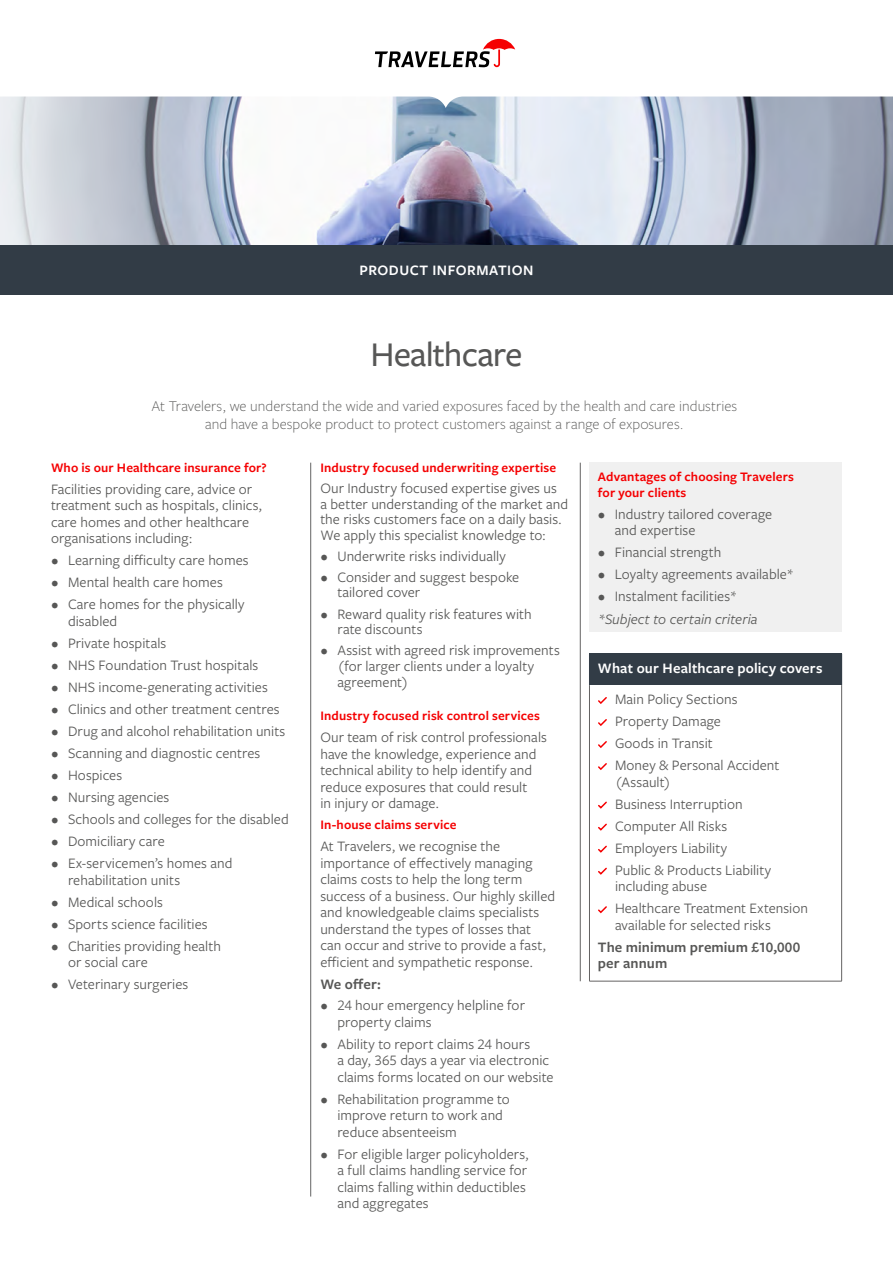
<style>
.page{position:relative;width:893px;height:1263px;background:#fff}
.page>*{position:absolute;margin:0;border:0;box-sizing:border-box;transform-origin:0 0}
.t1{font:500 36px "Freight Sans Pro";letter-spacing:-.025em;color:#575756}
.t2{font:300 15.45px/18px "Freight Sans Pro";letter-spacing:.005em;color:#575756;text-align:center}
.t3{font:15px/16.5px "Freight Sans Pro";letter-spacing:.005em;color:#575756}
.t4{font:600 15px/16.5px "Freight Sans Pro";letter-spacing:.005em;color:#575756}
.t5{font:600 15px "Freight Sans Pro";letter-spacing:.015em;color:#fff}
.t6{font:italic 15px "Freight Sans Pro";color:#575756}
.t7{font:600 15px "Freight Sans Pro";letter-spacing:.035em;color:#fff}
.t8{font:600 13.5px/16.5px "Freight Sans Pro";letter-spacing:.01em;color:#f50002}
</style>
<div class="page">
<img style="left:0;top:108px;width:893px;height:137px">
<svg style="left:0;top:38px;width:893px;height:70px"></svg>
<svg style="left:375px;top:39px;width:140px;height:28px"></svg>
<div style="left:0;top:245px;width:893px;height:50px;background:#323c46"></div>
<hr style="left:310px;top:463px;width:1px;height:733px;background:#646363">
<hr style="left:580px;top:463px;width:1px;height:518px;background:#646363">
<div style="left:589px;top:654px;width:253px;height:31px;background:#323c46"></div>
<hr style="left:589px;top:685px;width:1px;height:296px;background:#646363">
<hr style="left:841px;top:685px;width:1px;height:296px;background:#646363">
<hr style="left:589px;top:981px;width:253px;height:1px;background:#646363">
<hr style="left:589px;top:653px;width:253px;height:1px;background:#323c46">
<svg style="left:598px;top:697px;width:9px;height:7px"></svg>
<svg style="left:598px;top:719px;width:9px;height:7px"></svg>
<svg style="left:598px;top:741px;width:9px;height:7px"></svg>
<svg style="left:598px;top:763px;width:9px;height:7px"></svg>
<svg style="left:598px;top:801px;width:9px;height:8px"></svg>
<svg style="left:598px;top:823px;width:9px;height:8px"></svg>
<svg style="left:598px;top:845px;width:9px;height:8px"></svg>
<svg style="left:598px;top:867px;width:9px;height:8px"></svg>
<svg style="left:598px;top:906px;width:9px;height:8px"></svg>
<div style="left:589px;top:463px;width:253px;height:169px;background:#f0f0f0"></div>
<p class="t7" style="left:360px;top:260px;width:175px">PRODUCT INFORMATION</p>
<h1 class="t1" style="left:371px;top:330px;width:153px">Healthcare</h1>
<p class="t2" style="left:151px;top:396px;width:587px">At Travelers, we understand the wide and varied exposures faced by the health and care industries and have a bespoke product to protect customers against a range of exposures.</p>
<p class="t8" style="left:51px;top:459px;width:217px">Who is our Healthcare insurance for?</p>
<p class="t3" style="left:51px;top:480px;width:213px">Facilities providing care, advice or treatment such as hospitals, clinics, care homes and other healthcare organisations including:</p>
<p class="t3" style="left:51px;top:551px;width:199px">• Learning difficulty care homes</p>
<p class="t3" style="left:51px;top:573px;width:173px">• Mental health care homes</p>
<p class="t3" style="left:68px;top:595px;width:178px;text-indent:-17px">• Care homes for the physically disabled</p>
<p class="t3" style="left:51px;top:634px;width:117px">• Private hospitals</p>
<p class="t3" style="left:51px;top:656px;width:209px">• NHS Foundation Trust hospitals</p>
<p class="t3" style="left:51px;top:678px;width:218px">• NHS income-generating activities</p>
<p class="t3" style="left:51px;top:700px;width:230px">• Clinics and other treatment centres</p>
<p class="t3" style="left:51px;top:722px;width:236px">• Drug and alcohol rehabilitation units</p>
<p class="t3" style="left:51px;top:744px;width:211px">• Scanning and diagnostic centres</p>
<p class="t3" style="left:51px;top:766px;width:73px">• Hospices</p>
<p class="t3" style="left:51px;top:788px;width:120px">• Nursing agencies</p>
<p class="t3" style="left:51px;top:810px;width:239px">• Schools and colleges for the disabled</p>
<p class="t3" style="left:51px;top:832px;width:115px">• Domiciliary care</p>
<p class="t3" style="left:68px;top:854px;width:166px;text-indent:-17px">• Ex-servicemen’s homes and rehabilitation units</p>
<p class="t3" style="left:51px;top:893px;width:113px">• Medical schools</p>
<p class="t3" style="left:51px;top:915px;width:158px">• Sports science facilities</p>
<p class="t3" style="left:68px;top:937px;width:154px;text-indent:-17px">• Charities providing health or social care</p>
<p class="t3" style="left:51px;top:975px;width:139px">• Veterinary surgeries</p>
<p class="t8" style="left:320px;top:459px;width:237px">Industry focused underwriting expertise</p>
<p class="t3" style="left:320px;top:480px;width:249px;line-height:15.6px">Our Industry focused expertise gives us<br>a better understanding of the market and the risks customers face on a daily basis.<br>We apply this specialist knowledge to:</p>
<p class="t3" style="left:320px;top:547px;width:187px">• Underwrite risks individually</p>
<p class="t3" style="left:337px;top:568px;width:183px;line-height:15.6px;text-indent:-17px">• Consider and suggest bespoke tailored cover</p>
<p class="t3" style="left:337px;top:605px;width:196px;line-height:15.6px;text-indent:-17px">• Reward quality risk features with rate discounts</p>
<p class="t3" style="left:337px;top:642px;width:224px;line-height:15.8px;text-indent:-17px">• Assist with agreed risk improvements (for larger clients under a loyalty agreement)</p>
<p class="t8" style="left:320px;top:707px;width:221px">Industry focused risk control services</p>
<p class="t3" style="left:320px;top:728px;width:228px">Our team of risk control professionals have the knowledge, experience and technical ability to help identify and reduce exposures that could result<br>in injury or damage.</p>
<p class="t8" style="left:320px;top:816px;width:138px">In-house claims service</p>
<p class="t3" style="left:320px;top:837px;width:236px">At Travelers, we recognise the importance of effectively managing claims costs to help the long term success of a business. Our highly skilled and knowledgeable claims specialists understand the types of losses that can occur and strive to provide a fast, efficient and sympathetic response.</p>
<p class="t4" style="left:320px;top:975px;width:62px">We offer:</p>
<p class="t3" style="left:337px;top:996px;width:189px;text-indent:-17px">• 24 hour emergency helpline for property claims</p>
<p class="t3" style="left:337px;top:1035px;width:218px;text-indent:-17px">• Ability to report claims 24 hours<br>a day, 365 days a year via electronic claims forms located on our website</p>
<p class="t3" style="left:337px;top:1090px;width:174px;text-indent:-17px">• Rehabilitation programme to improve return to work and reduce absenteeism</p>
<p class="t3" style="left:337px;top:1145px;width:193px;text-indent:-17px">• For eligible larger policyholders, a full claims handling service for claims falling within deductibles and aggregates</p>
<p class="t8" style="left:598px;top:467px;width:198px">Advantages of choosing Travelers for your clients</p>
<p class="t3" style="left:615px;top:505px;width:159px;text-indent:-17px">• Industry tailored coverage and expertise</p>
<p class="t3" style="left:598px;top:544px;width:125px">• Financial strength</p>
<p class="t3" style="left:598px;top:566px;width:198px">• Loyalty agreements available*</p>
<p class="t3" style="left:598px;top:588px;width:141px">• Instalment facilities*</p>
<p class="t6" style="left:598px;top:609px;width:161px">*Subject to certain criteria</p>
<p class="t5" style="left:598px;top:657px;width:226px">What our Healthcare policy covers</p>
<p class="t3" style="left:615px;top:687px;width:166px;line-height:22px">Main Policy Sections<br>Property Damage<br>Goods in Transit<br>Money &amp; Personal Accident</p>
<p class="t3" style="left:615px;top:770px;width:158px;line-height:22px">(Assault)<br>Business Interruption<br>Computer All Risks<br>Employers Liability<br>Public &amp; Products Liability</p>
<p class="t3" style="left:615px;top:875px;width:195px;line-height:22px">including abuse<br>Healthcare Treatment Extension</p>
<p class="t3" style="left:615px;top:916px;width:157px">available for selected risks</p>
<p class="t4" style="left:598px;top:938px;width:204px">The minimum premium £10,000 per annum</p>
</div>
